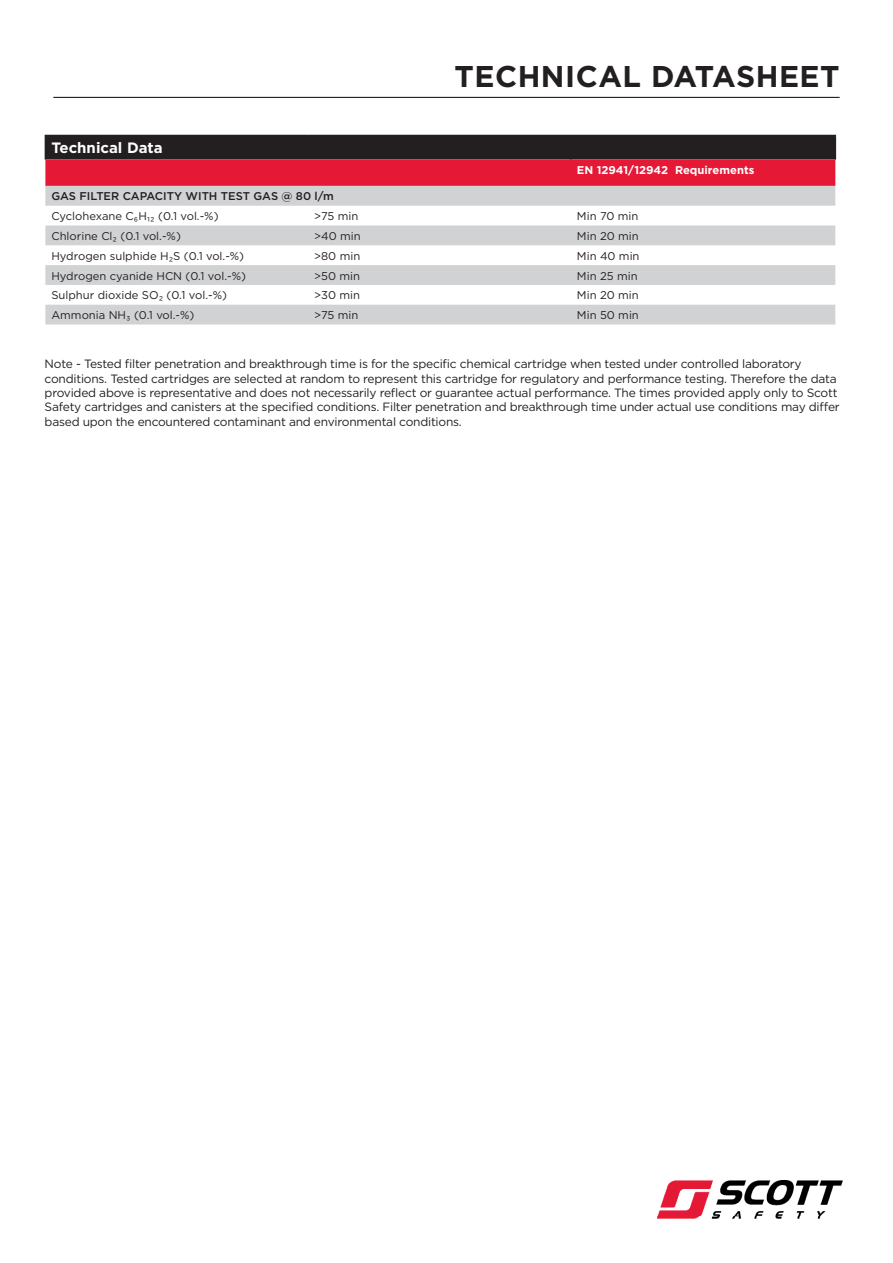
<style>
.page{position:relative;width:893px;height:1263px;background:#fff}
.page>*{position:absolute;margin:0;border:0;box-sizing:border-box;transform-origin:0 0}
.t1{font:700 30px "Gotham";letter-spacing:.015em;color:#231f20}
.t2{font:700 15px "Gotham";color:#fff}
.body_stone_serif{font:12px/14.4px "Gotham";letter-spacing:-.02em;color:#231f20}
.t3{font:11.25px "Gotham";color:#231f20}
.t4{font:500 11.25px "Gotham";color:#231f20}
.Spacer_Row{font:700 11.25px "Gotham";color:#fff}
</style>
<div class="page">
<img style="left:658px;top:1180px;width:184px;height:39px">
<hr style="left:53px;top:97px;width:787px;height:1px;background:#231f20">
<svg style="left:45px;top:186px;width:790px;height:138px;fill:#d1d2d4"></svg>
<svg style="left:45px;top:135px;width:791px;height:51px;background:#881d2d"></svg>
<p class="t2" style="left:51px;top:138px;width:113px">Technical Data</p>
<p class="t1" style="left:455px;top:57px;width:387px">TECHNICAL DATASHEET</p>
<p class="Spacer_Row" style="left:577px;top:163px;width:179px">EN 12941/12942 Requirements</p>
<p class="t4" style="left:51px;top:189px;width:284px">GAS FILTER CAPACITY WITH TEST GAS @ 80 l/m</p>
<p class="t3" style="left:51px;top:209px;width:169px">Cyclohexane C₆H₁₂ (0.1 vol.-%)</p>
<p class="t3" style="left:314px;top:209px;width:46px">&gt;75 min</p>
<p class="t3" style="left:577px;top:209px;width:63px">Min 70 min</p>
<p class="t3" style="left:51px;top:229px;width:131px">Chlorine Cl₂ (0.1 vol.-%)</p>
<p class="t3" style="left:314px;top:229px;width:48px">&gt;40 min</p>
<p class="t3" style="left:577px;top:229px;width:63px">Min 20 min</p>
<p class="t3" style="left:51px;top:248px;width:194px">Hydrogen sulphide H₂S (0.1 vol.-%)</p>
<p class="t3" style="left:314px;top:248px;width:48px">&gt;80 min</p>
<p class="t3" style="left:577px;top:248px;width:64px">Min 40 min</p>
<p class="t3" style="left:51px;top:268px;width:196px">Hydrogen cyanide HCN (0.1 vol.-%)</p>
<p class="t3" style="left:314px;top:268px;width:47px">&gt;50 min</p>
<p class="t3" style="left:577px;top:268px;width:62px">Min 25 min</p>
<p class="t3" style="left:51px;top:288px;width:177px">Sulphur dioxide SO₂ (0.1 vol.-%)</p>
<p class="t3" style="left:314px;top:288px;width:47px">&gt;30 min</p>
<p class="t3" style="left:577px;top:288px;width:63px">Min 20 min</p>
<p class="t3" style="left:51px;top:308px;width:145px">Ammonia NH₃ (0.1 vol.-%)</p>
<p class="t3" style="left:314px;top:308px;width:46px">&gt;75 min</p>
<p class="t3" style="left:577px;top:308px;width:63px">Min 50 min</p>
<p class="body_stone_serif" style="left:45px;top:356px;width:797px">Note - Tested filter penetration and breakthrough time is for the specific chemical cartridge when tested under controlled laboratory conditions. Tested cartridges are selected at random to represent this cartridge for regulatory and performance testing. Therefore the data provided above is representative and does not necessarily reflect or guarantee actual performance. The times provided apply only to Scott Safety cartridges and canisters at the specified conditions. Filter penetration and breakthrough time under actual use conditions may differ based upon the encountered contaminant and environmental conditions.</p>
</div>
